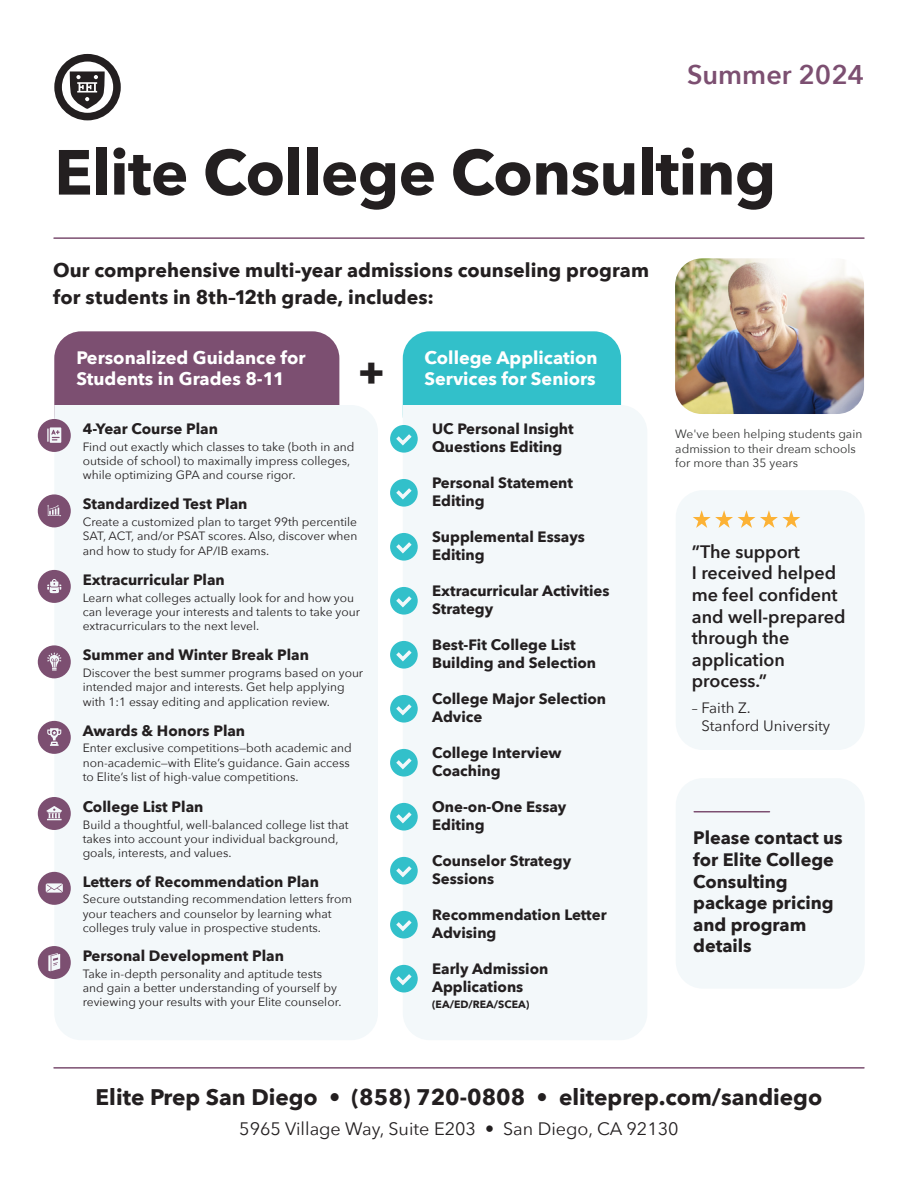
<style>
.page{position:relative;width:918px;height:1188px;background:#fff}
.page>*{position:absolute;margin:0;border:0;box-sizing:border-box;transform-origin:0 0}
.t1{font:700 63px "Avenir Next";letter-spacing:-.01em;color:#231f20}
.t2{font:800 39px "Avenir Next";color:#231f20}
.t3{font:600 27px "Avenir Next";color:#7c4f71}
.Subtitle{font:700 22.5px "Avenir Next";color:#231f20}
.t4{font:700 19.5px/27px "Avenir Next";color:#231f20}
.Subtitle-2{font:600 18px/21.6px "Avenir Next";color:#231f20}
.t5{font:700 18px/21.6px "Avenir Next";color:#fff}
.Subtitle-3{font:700 18px/21.6px "Avenir Next";color:#231f20}
.Subtitle-4{font:18px "Avenir Next";color:#231f20}
.t6{font:700 15px/18px "Avenir Next";color:#231f20}
.Subtitle-5{font:15px "Avenir Next";color:#231f20}
.t7{font:12px/14.4px "Avenir Next";color:#231f20}
.Subtitle-6{font:12px/14.4px "Avenir Next";color:#323332}
.t8{font:700 10.5px "Avenir Next";color:#231f20}
</style>
<div class="page">
<svg style="left:54px;top:54px;width:67px;height:66px"></svg>
<div style="left:676px;top:490px;width:189px;height:260px;background:#f3f8fa;border-radius:27px"></div>
<img style="left:675px;top:258px;width:189px;height:156px">
<div style="left:54px;top:331px;width:285px;height:111px;background:#7c4f71;border-radius:27px"></div>
<div style="left:54px;top:405px;width:324px;height:635px;background:#f3f8fa"></div>
<hr style="left:54px;top:1067px;width:810px;height:2px;background:#7c4f71">
<hr style="left:54px;top:237px;width:810px;height:2px;background:#7c4f71">
<svg style="left:693px;top:510px;width:107px;height:18px"></svg>
<div style="left:38px;top:419px;width:33px;height:33px;background:#7c4f71;border-radius:50%"></div>
<svg style="left:47px;top:427px;width:14px;height:16px"></svg>
<div style="left:38px;top:570px;width:33px;height:33px;background:#7c4f71;border-radius:50%"></div>
<svg style="left:47px;top:579px;width:14px;height:14px"></svg>
<div style="left:38px;top:645px;width:33px;height:33px;background:#7c4f71;border-radius:50%"></div>
<svg style="left:47px;top:653px;width:14px;height:18px"></svg>
<div style="left:38px;top:494px;width:33px;height:33px;background:#7c4f71;border-radius:50%"></div>
<svg style="left:47px;top:505px;width:14px;height:11px"></svg>
<div style="left:38px;top:721px;width:33px;height:33px;background:#7c4f71;border-radius:50%"></div>
<svg style="left:47px;top:728px;width:14px;height:18px"></svg>
<div style="left:38px;top:872px;width:33px;height:33px;background:#7c4f71;border-radius:50%"></div>
<svg style="left:46px;top:883px;width:17px;height:10px"></svg>
<div style="left:38px;top:797px;width:33px;height:33px;background:#7c4f71;border-radius:50%"></div>
<svg style="left:46px;top:806px;width:16px;height:14px"></svg>
<div style="left:38px;top:946px;width:33px;height:33px;background:#7c4f71;border-radius:50%"></div>
<svg style="left:48px;top:953px;width:12px;height:18px"></svg>
<div style="left:403px;top:331px;width:218px;height:111px;background:#32c0ca;border-radius:27px"></div>
<div style="left:403px;top:405px;width:244px;height:635px;background:#f3f8fa"></div>
<div style="left:390px;top:425px;width:28px;height:28px;background:#32c0ca;border-radius:50%"></div>
<svg style="left:396px;top:434px;width:16px;height:11px"></svg>
<div style="left:390px;top:965px;width:28px;height:27px;background:#32c0ca;border-radius:50%"></div>
<svg style="left:396px;top:974px;width:16px;height:11px"></svg>
<div style="left:390px;top:911px;width:28px;height:28px;background:#32c0ca;border-radius:50%"></div>
<svg style="left:396px;top:920px;width:16px;height:11px"></svg>
<div style="left:390px;top:857px;width:28px;height:28px;background:#32c0ca;border-radius:50%"></div>
<svg style="left:396px;top:866px;width:16px;height:11px"></svg>
<div style="left:390px;top:803px;width:28px;height:28px;background:#32c0ca;border-radius:50%"></div>
<svg style="left:396px;top:812px;width:16px;height:11px"></svg>
<div style="left:390px;top:749px;width:28px;height:28px;background:#32c0ca;border-radius:50%"></div>
<svg style="left:396px;top:758px;width:16px;height:11px"></svg>
<div style="left:390px;top:695px;width:28px;height:28px;background:#32c0ca;border-radius:50%"></div>
<svg style="left:396px;top:704px;width:16px;height:11px"></svg>
<div style="left:390px;top:641px;width:28px;height:28px;background:#32c0ca;border-radius:50%"></div>
<svg style="left:396px;top:650px;width:16px;height:11px"></svg>
<div style="left:390px;top:587px;width:28px;height:28px;background:#32c0ca;border-radius:50%"></div>
<svg style="left:396px;top:596px;width:16px;height:11px"></svg>
<div style="left:390px;top:533px;width:28px;height:28px;background:#32c0ca;border-radius:50%"></div>
<svg style="left:396px;top:542px;width:16px;height:11px"></svg>
<div style="left:390px;top:479px;width:28px;height:28px;background:#32c0ca;border-radius:50%"></div>
<svg style="left:396px;top:488px;width:16px;height:11px"></svg>
<div style="left:676px;top:778px;width:189px;height:211px;background:#f3f8fa;border-radius:27px"></div>
<hr style="left:694px;top:811px;width:75px;height:1px;background:#7c4f71">
<p class="t3" style="left:687px;top:51px;width:179px">Summer 2024</p>
<p class="t1" style="left:54px;top:118px;width:723px">Elite College Consulting</p>
<p class="t4" style="left:53px;top:256px;width:597px">Our comprehensive multi-year admissions counseling program for students in 8th–12th grade, includes:</p>
<p class="t5" style="left:76px;top:346px;width:231px">Personalized Guidance for<br>Students in Grades 8-11</p>
<p class="t5" style="left:425px;top:346px;width:174px">College Application</p>
<p class="t2" style="left:358px;top:347px;width:27px">+</p>
<p class="t5" style="left:425px;top:368px;width:173px">Services for Seniors</p>
<p class="t6" style="left:83px;top:419px;width:137px">4-Year Course Plan</p>
<p class="t7" style="left:83px;top:439px;width:273px">Find out exactly which classes to take (both in and outside of school) to maximally impress colleges, while optimizing GPA and course rigor.</p>
<p class="t6" style="left:83px;top:495px;width:166px">Standardized Test Plan</p>
<p class="t7" style="left:83px;top:514px;width:276px;text-align:justify">Create a customized plan to target 99th percentile SAT, ACT, and/or PSAT scores. Also, discover when and how to study for AP/IB exams.</p>
<p class="t6" style="left:83px;top:570px;width:144px">Extracurricular Plan</p>
<p class="t7" style="left:83px;top:590px;width:279px">Learn what colleges actually look for and how you can leverage your interests and talents to take your extracurriculars to the next level.</p>
<p class="t6" style="left:83px;top:646px;width:228px">Summer and Winter Break Plan</p>
<p class="t7" style="left:83px;top:665px;width:282px">Discover the best summer programs based on your intended major and interests. Get help applying with 1:1 essay editing and application review.</p>
<p class="t6" style="left:83px;top:721px;width:164px">Awards &amp; Honors Plan</p>
<p class="t7" style="left:83px;top:741px;width:271px">Enter exclusive competitions—both academic and non-academic—with Elite’s guidance. Gain access to Elite’s list of high-value competitions.</p>
<p class="t6" style="left:83px;top:798px;width:122px">College List Plan</p>
<p class="t7" style="left:83px;top:817px;width:267px">Build a thoughtful, well-balanced college list that takes into account your individual background, goals, interests, and values.</p>
<p class="t6" style="left:83px;top:872px;width:238px">Letters of Recommendation Plan</p>
<p class="t7" style="left:83px;top:892px;width:271px">Secure outstanding recommendation letters from your teachers and counselor by learning what colleges truly value in prospective students.</p>
<p class="t6" style="left:83px;top:947px;width:203px">Personal Development Plan</p>
<p class="t7" style="left:83px;top:966px;width:260px">Take in-depth personality and aptitude tests and gain a better understanding of yourself by reviewing your results with your Elite counselor.</p>
<p class="t6" style="left:432px;top:419px;width:143px">UC Personal Insight<br>Questions Editing</p>
<p class="t6" style="left:432px;top:473px;width:143px">Personal Statement<br>Editing</p>
<p class="t6" style="left:432px;top:527px;width:154px">Supplemental Essays<br>Editing</p>
<p class="t6" style="left:432px;top:581px;width:179px">Extracurricular Activities<br>Strategy</p>
<p class="t6" style="left:432px;top:635px;width:166px">Best-Fit College List<br>Building and Selection</p>
<p class="t6" style="left:432px;top:689px;width:176px">College Major Selection<br>Advice</p>
<p class="t6" style="left:432px;top:743px;width:131px">College Interview<br>Coaching</p>
<p class="t6" style="left:432px;top:797px;width:136px">One-on-One Essay<br>Editing</p>
<p class="t6" style="left:432px;top:851px;width:141px">Counselor Strategy<br>Sessions</p>
<p class="t6" style="left:432px;top:905px;width:176px">Recommendation Letter<br>Advising</p>
<p class="t6" style="left:432px;top:959px;width:118px">Early Admission<br>Applications</p>
<p class="t8" style="left:432px;top:996px;width:99px">(EA/ED/REA/SCEA)</p>
<p class="Subtitle-6" style="left:675px;top:426px;width:189px">We've been helping students gain admission to their dream schools for more than 35 years</p>
<p class="Subtitle-2" style="left:692px;top:540px;width:155px">”The support<br>I received helped me feel confident and well-prepared through the application process.”</p>
<p class="Subtitle-5" style="left:692px;top:695px;width:60px">– Faith Z.</p>
<p class="Subtitle-5" style="left:701px;top:713px;width:130px">Stanford University</p>
<p class="Subtitle-3" style="left:693px;top:827px;width:151px">Please contact us for Elite College<br>Consulting package pricing and program details</p>
<p class="Subtitle" style="left:96px;top:1077px;width:728px">Elite Prep San Diego • (858) 720-0808 • eliteprep.com/sandiego</p>
<p class="Subtitle-4" style="left:239px;top:1113px;width:441px">5965 Village Way, Suite E203 • San Diego, CA 92130</p>
</div>
